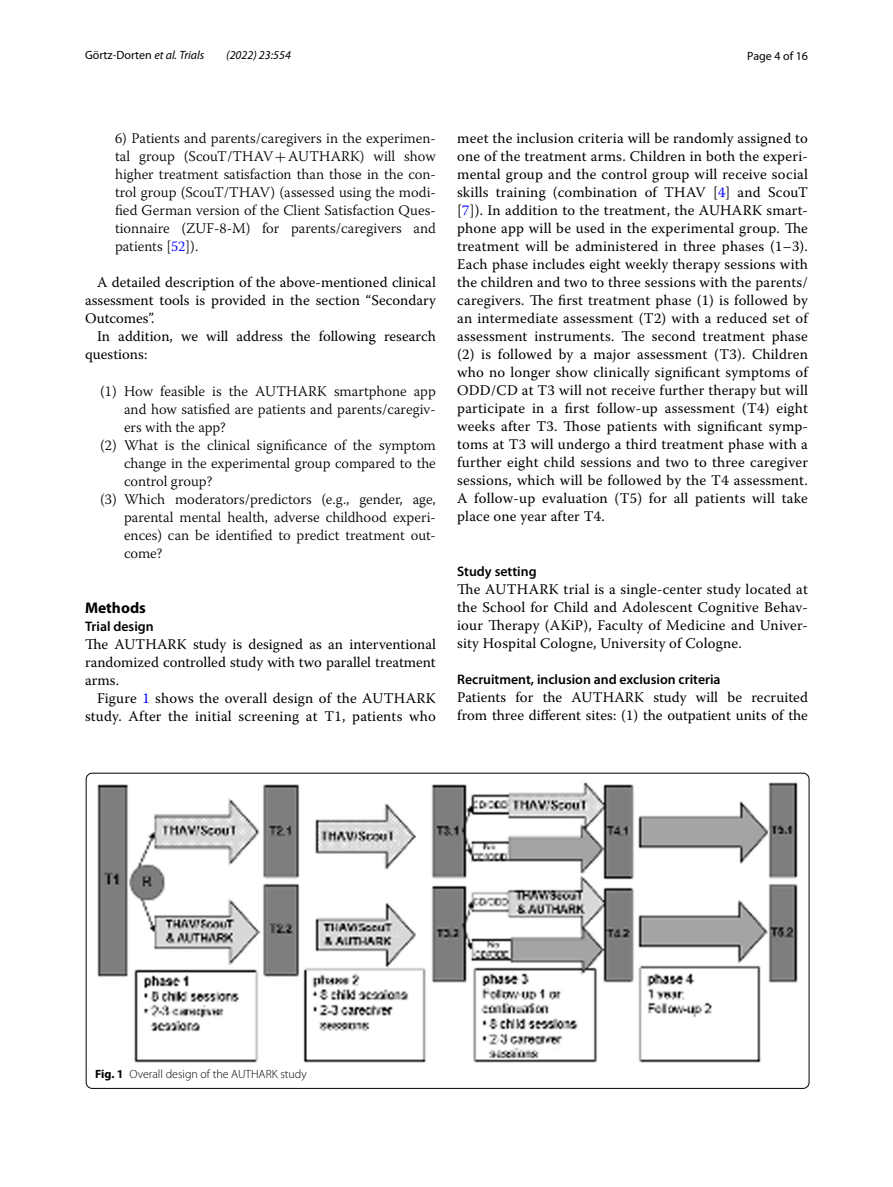
<style>
.page{position:relative;width:893px;height:1187px;background:#fff}
.page>*{position:absolute;margin:0;border:0;box-sizing:border-box;transform-origin:0 0}
.t1{font:700 15.45px "Myriad Pro";color:#000}
.t2{font:14.7px/18px "Warnock Pro";letter-spacing:.005em;color:#000;text-align:justify}
.t3{font:300 14.7px/18px "Warnock Pro";color:#000;text-align:justify}
.t4{font:600 13.8px "Myriad Pro";color:#000}
.t5{font:300 12px "Myriad Pro";color:#000}
.t6{font:12px "Myriad Pro";color:#000}
.t7{font:italic 12px "Myriad Pro";color:#000}
.s1{font-style:italic}
.s2{font-family:"MTSY";font-weight:400}
.s3{color:#00f}
.s4{font-weight:700}
</style>
<div class="page">
<img style="left:97px;top:782px;width:701px;height:280px">
<p class="t6" style="left:85px;top:48px;width:121px">Görtz‑Dorten <span class="s1">et al. Trials</span></p>
<p class="t7" style="left:226px;top:48px;width:66px">(2022) 23:554</p>
<p class="t6" style="left:747px;top:48px;width:62px">Page 4 of 16</p>
<p class="t3" style="left:115px;top:128px;width:322px">6) Patients and parents/caregivers in the experimen&shy;tal group (ScouT/THAV<span class="s2">+</span>AUTHARK) will show higher treatment satisfaction than those in the con&shy;trol group (ScouT/THAV) (assessed using the modi&shy;fied German version of the Client Satisfaction Ques&shy;tionnaire (ZUF-8-M) for parents/caregivers and patients [<span class="s3">52</span>]).</p>
<p class="t2" style="left:85px;top:273px;width:352px;text-indent:12px">A detailed description of the above-mentioned clinical assessment tools is provided in the section “Secondary Outcomes”.</p>
<p class="t2" style="left:85px;top:327px;width:352px;text-indent:12px">In addition, we will address the following research questions:</p>
<p class="t3" style="left:100px;top:382px;width:337px">(1) How feasible is the AUTHARK smartphone app</p>
<p class="t3" style="left:124px;top:400px;width:313px">and how satisfied are patients and parents/caregiv-</p>
<p class="t3" style="left:124px;top:418px;width:103px">ers with the app?</p>
<p class="t3" style="left:100px;top:436px;width:337px">(2) What is the clinical significance of the symptom</p>
<p class="t3" style="left:124px;top:454px;width:313px">change in the experimental group compared to the</p>
<p class="t3" style="left:124px;top:472px;width:90px">control group?</p>
<p class="t3" style="left:100px;top:490px;width:337px">(3) Which moderators/predictors (e.g., gender, age,</p>
<p class="t3" style="left:124px;top:508px;width:313px">parental mental health, adverse childhood experi-</p>
<p class="t3" style="left:124px;top:526px;width:313px">ences) can be identified to predict treatment out-</p>
<p class="t3" style="left:124px;top:544px;width:40px">come?</p>
<p class="t1" style="left:85px;top:598px;width:62px">Methods</p>
<p class="t4" style="left:85px;top:617px;width:70px">Trial design</p>
<p class="t2" style="left:85px;top:635px;width:352px">The AUTHARK study is designed as an interventional randomized controlled study with two parallel treatment arms.</p>
<p class="t2" style="left:85px;top:689px;width:352px;text-align:right">Figure <span class="s3">1</span> shows the overall design of the AUTHARK study. After the initial screening at T1, patients who</p>
<p class="t2" style="left:457px;top:128px;width:352px">meet the inclusion criteria will be randomly assigned to one of the treatment arms. Children in both the experi&shy;mental group and the control group will receive social skills training (combination of THAV [<span class="s3">4</span>] and ScouT [<span class="s3">7</span>]). In addition to the treatment, the AUHARK smart&shy;phone app will be used in the experimental group. The treatment will be administered in three phases (1–3).<br>Each phase includes eight weekly therapy sessions with the children and two to three sessions with the parents/ caregivers. The first treatment phase (1) is followed by an intermediate assessment (T2) with a reduced set of assessment instruments. The second treatment phase (2) is followed by a major assessment (T3). Children who no longer show clinically significant symptoms of ODD/CD at T3 will not receive further therapy but will participate in a first follow-up assessment (T4) eight weeks after T3. Those patients with significant symp&shy;toms at T3 will undergo a third treatment phase with a further eight child sessions and two to three caregiver sessions, which will be followed by the T4 assessment.<br>A follow-up evaluation (T5) for all patients will take place one year after T4.</p>
<p class="t4" style="left:457px;top:562px;width:81px">Study setting</p>
<p class="t2" style="left:457px;top:579px;width:352px">The AUTHARK trial is a single-center study located at the School for Child and Adolescent Cognitive Behav&shy;iour Therapy (AKiP), Faculty of Medicine and Univer&shy;sity Hospital Cologne, University of Cologne.</p>
<p class="t4" style="left:457px;top:670px;width:265px">Recruitment, inclusion and exclusion criteria</p>
<p class="t2" style="left:457px;top:687px;width:352px">Patients for the AUTHARK study will be recruited from three different sites: (1) the outpatient units of the</p>
<p class="t5" style="left:95px;top:1067px;width:213px"><span class="s4">Fig. 1</span> Overall design of the AUTHARK study</p>
</div>
